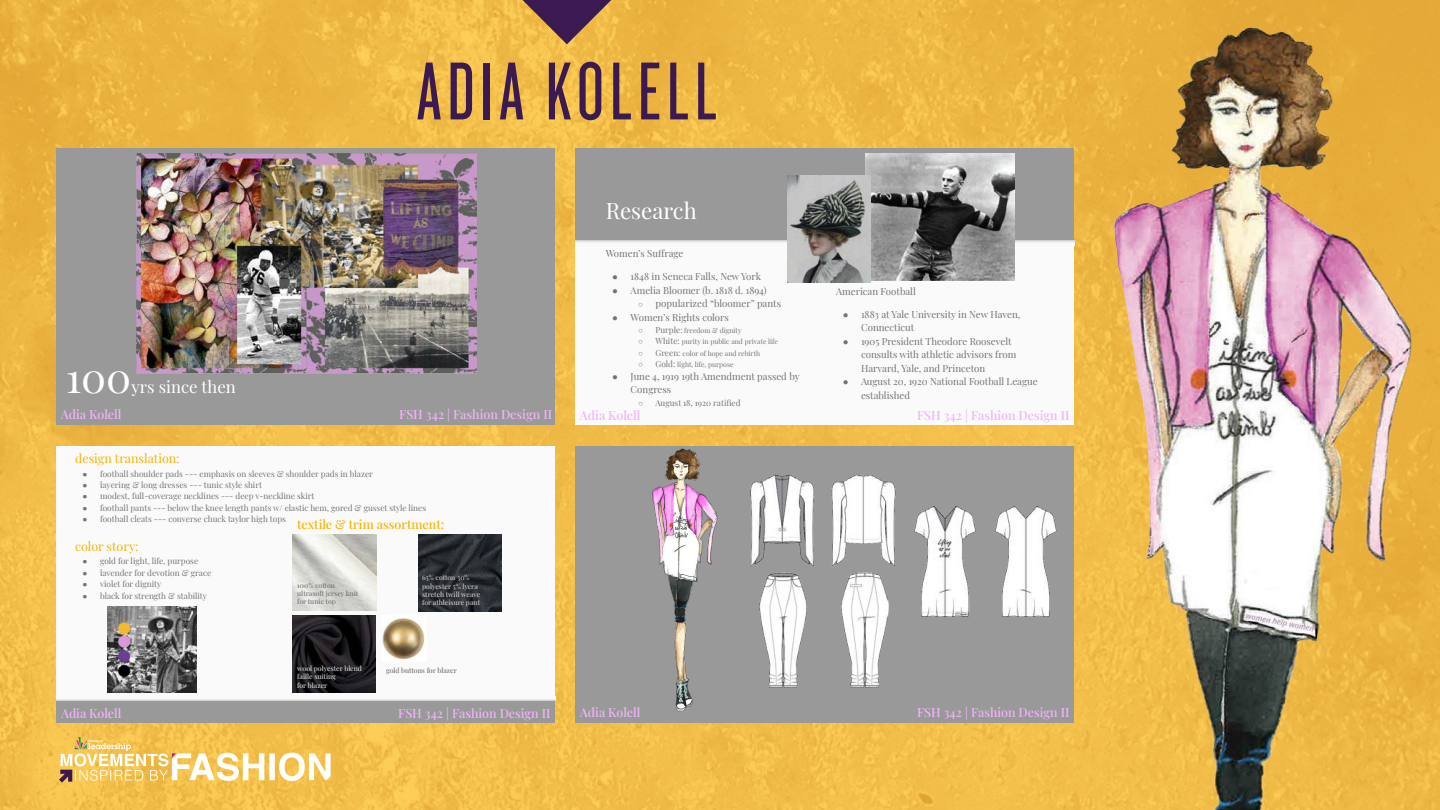
<style>
.page{position:relative;width:1440px;height:810px;background:#fff}
.page>*{position:absolute;margin:0;border:0;box-sizing:border-box;transform-origin:0 0}
.t1{font:85.35px "Knockout 27 Junior Bantamwt";letter-spacing:.07em;color:#3b1951}
.t2{font:41.7px "Playfair Display";color:#fff}
.t3{font:22.2px "Playfair Display";color:#fff}
.t4{font:16.65px "Playfair Display";color:#fff}
.t5{font:500 12.45px "Playfair Display";color:#f2b3fa}
.t6{font:12.45px "Playfair Display";color:#f4b400}
.t7{font:500 12.45px "Playfair Display";color:#f4b400}
.t8{font:9.75px/13.5px "Playfair Display";color:#737373}
.t9{font:8.25px "Playfair Display";color:#737373}
.t10{font:6.9px "Playfair Display";color:#737373}
.t11{font:500 6.9px/8.2px "Playfair Display";color:#ccc}
.t12{font:500 6.9px/8.2px "Playfair Display";color:#737373}
.t13{font:500 6.9px/8.2px "Playfair Display";color:#d9d9d9}
.s1{font-family:"Arial"}
.s2{font-family:"Arial";font-size:8.25px}
.s3{font-size:8.25px}
</style>
<div class="page">
<img style="left:0;top:0;width:998px;height:810px">
<svg style="left:523px;top:0;width:88px;height:44px;background:#94694c"></svg>
<svg style="left:59px;top:737px;width:272px;height:46px"></svg>
<img style="left:998px;top:0;width:442px;height:810px">
<div style="left:56px;top:148px;width:499px;height:277px;background:#999"></div>
<img style="left:136px;top:154px;width:341px;height:220px">
<div style="left:56px;top:446px;width:499px;height:276px;background:#999"></div>
<div style="left:56px;top:446px;width:499px;height:255px;background:#fafafa"></div>
<svg style="left:56px;top:699px;width:499px;height:2px"></svg>
<img style="left:107px;top:606px;width:89px;height:87px">
<img style="left:293px;top:616px;width:83px;height:77px">
<img style="left:293px;top:535px;width:83px;height:76px">
<img style="left:418px;top:534px;width:84px;height:77px">
<img style="left:382px;top:618px;width:43px;height:42px">
<div style="left:575px;top:148px;width:499px;height:277px;background:#999"></div>
<div style="left:575px;top:239px;width:499px;height:186px;background:#fafafa"></div>
<svg style="left:575px;top:239px;width:499px;height:6px"></svg>
<img style="left:865px;top:153px;width:149px;height:127px">
<img style="left:787px;top:176px;width:84px;height:107px">
<div style="left:575px;top:446px;width:499px;height:276px;background:#999"></div>
<img style="left:652px;top:448px;width:66px;height:264px">
<img style="left:751px;top:475px;width:145px;height:91px">
<img style="left:757px;top:563px;width:132px;height:125px">
<img style="left:914px;top:506px;width:143px;height:111px">
<p class="t1" style="left:417px;top:41px;width:302px">ADIA KOLELL</p>
<p class="t2" style="left:66px;top:345px;width:67px">100</p>
<p class="t4" style="left:131px;top:374px;width:106px">yrs since then</p>
<p class="t5" style="left:61px;top:404px;width:62px">Adia Kolell</p>
<p class="t5" style="left:399px;top:404px;width:154px">FSH 342 | Fashion Design II</p>
<p class="t6" style="left:75px;top:449px;width:106px">design translation:</p>
<p class="t9" style="left:83px;top:467px;width:292px"><span class="s1">●</span> football shoulder pads --- emphasis on sleeves &amp; shoulder pads in blazer</p>
<p class="t9" style="left:83px;top:478px;width:181px"><span class="s1">●</span> layering &amp; long dresses --- tunic style shirt</p>
<p class="t9" style="left:83px;top:490px;width:233px"><span class="s1">●</span> modest, full-coverage necklines --- deep v-neckline skirt</p>
<p class="t9" style="left:83px;top:501px;width:345px"><span class="s1">●</span> football pants --- below the knee length pants w/ elastic hem, gored &amp; gusset style lines</p>
<p class="t9" style="left:83px;top:513px;width:205px"><span class="s1">●</span> football cleats --- converse chuck taylor high tops</p>
<p class="t6" style="left:75px;top:537px;width:65px">color story:</p>
<p class="t9" style="left:83px;top:555px;width:117px"><span class="s1">●</span> gold for light, life, purpose</p>
<p class="t9" style="left:83px;top:566px;width:130px"><span class="s1">●</span> lavender for devotion &amp; grace</p>
<p class="t9" style="left:83px;top:578px;width:80px"><span class="s1">●</span> violet for dignity</p>
<p class="t9" style="left:83px;top:589px;width:126px"><span class="s1">●</span> black for strength &amp; stability</p>
<p class="t7" style="left:297px;top:515px;width:148px">textile &amp; trim assortment:</p>
<p class="t11" style="left:422px;top:573px;width:60px">65% cotton 30% polyester 5% lycra stretch twill weave for athleisure pant</p>
<p class="t12" style="left:297px;top:580px;width:63px">100% cotton ultrasoft jersey knit for tunic top</p>
<p class="t13" style="left:297px;top:664px;width:66px">wool polyester blend faille suiting<br>for blazer</p>
<p class="t12" style="left:386px;top:666px;width:72px">gold buttons for blazer</p>
<p class="t5" style="left:61px;top:703px;width:62px">Adia Kolell</p>
<p class="t5" style="left:398px;top:703px;width:154px">FSH 342 | Fashion Design II</p>
<p class="t3" style="left:606px;top:194px;width:93px">Research</p>
<p class="t8" style="left:606px;top:246px;width:79px">Women’s Suffrage</p>
<p class="t8" style="left:612px;top:269px;width:150px"><span class="s1">●</span> 1848 in Seneca Falls, New York</p>
<p class="t8" style="left:612px;top:282px;width:156px"><span class="s1">●</span> Amelia Bloomer (b. 1818 d. 1894)</p>
<p class="t8" style="left:638px;top:296px;width:144px"><span class="s2">○</span> popularized “bloomer” pants</p>
<p class="t8" style="left:612px;top:309px;width:118px"><span class="s1">●</span> Women’s Rights colors</p>
<p class="t10" style="left:638px;top:325px;width:105px"><span class="s2">○</span> <span class="s3">Purple:</span> freedom &amp; dignity</p>
<p class="t10" style="left:638px;top:336px;width:141px"><span class="s2">○</span> <span class="s3">White:</span> purity in public and private life</p>
<p class="t10" style="left:638px;top:348px;width:124px"><span class="s2">○</span> <span class="s3">Green:</span> color of hope and rebirth</p>
<p class="t10" style="left:638px;top:359px;width:97px"><span class="s2">○</span> <span class="s3">Gold:</span> light, life, purpose</p>
<p class="t8" style="left:631px;top:369px;width:170px;text-indent:-18px"><span class="s1">●</span> June 4, 1919 19th Amendment passed by<br>Congress</p>
<p class="t9" style="left:638px;top:396px;width:104px"><span class="s1">○</span> August 18, 1920 ratified</p>
<p class="t8" style="left:836px;top:284px;width:81px">American Football</p>
<p class="t8" style="left:861px;top:307px;width:161px;text-indent:-18px"><span class="s1">●</span> 1883 at Yale University in New Haven,<br>Connecticut</p>
<p class="t8" style="left:861px;top:334px;width:157px;text-indent:-18px"><span class="s1">●</span> 1905 President Theodore Roosevelt consults with athletic advisors from<br>Harvard, Yale, and Princeton</p>
<p class="t8" style="left:861px;top:374px;width:178px;text-indent:-18px"><span class="s1">●</span> August 20, 1920 National Football League established</p>
<p class="t5" style="left:580px;top:406px;width:62px">Adia Kolell</p>
<p class="t5" style="left:917px;top:406px;width:154px">FSH 342 | Fashion Design II</p>
<p class="t5" style="left:580px;top:702px;width:62px">Adia Kolell</p>
<p class="t5" style="left:917px;top:702px;width:154px">FSH 342 | Fashion Design II</p>
</div>
